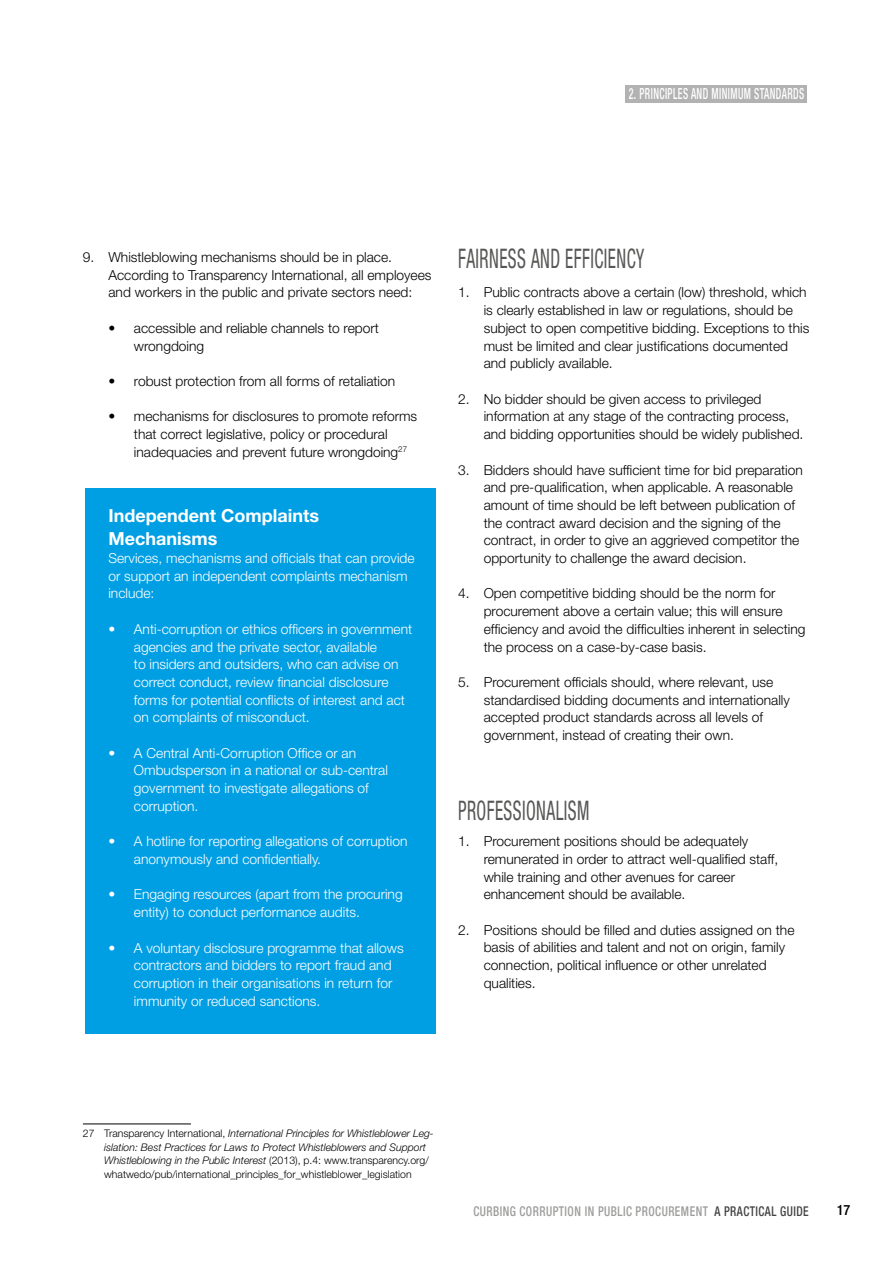
<style>
.page{position:relative;width:893px;height:1263px;background:#fff}
.page>*{position:absolute;margin:0;border:0;box-sizing:border-box;transform-origin:0 0}
.t1{font:condensed 27px "Helvetica Neue";letter-spacing:.025em;color:#575756;scale:.65 1}
.t2{font:700 18px/22.5px "Helvetica Neue";color:#fff}
.t3{font:500 condensed 15.3px "Helvetica Neue";color:#fff;scale:.65 1}
.t4{font:500 condensed 14.25px "Helvetica Neue";color:#000}
.t5{font:300 13.8px/17.7px "Helvetica Neue";color:#000}
.t6{font:300 13.8px/17.7px "Helvetica Neue";color:#fff}
.t7{font:500 condensed 13.5px "Helvetica Neue";letter-spacing:.04em;color:#9d9d9c;scale:.85 1}
.t8{font:italic 300 10.5px/13.5px "Helvetica Neue";color:#000}
.s1{font-style:normal}
.s2{color:#454444}
</style>
<div class="page">
<div style="left:85px;top:488px;width:351px;height:545px;background:#009fe3"></div>
<hr style="left:83px;top:1123px;width:108px;height:1px;background:#000">
<div style="left:625px;top:85px;width:182px;height:18px;background:#b3b2b2"></div>
<p class="t3" style="left:629px;top:85px;width:64px">2. PRINCIPLES</p>
<p class="t3" style="left:691px;top:85px;width:41px">AND MINIMUM</p>
<p class="t3" style="left:754px;top:85px;width:10px">STANDARDS</p>
<p class="t5" style="left:108px;top:248px;width:325px;text-indent:-26px">9. Whistleblowing mechanisms should be in place.<br>According to Transparency International, all employees and workers in the public and private sectors need:</p>
<p class="t5" style="left:134px;top:319px;width:246px;text-indent:-26px">• accessible and reliable channels to report wrongdoing</p>
<p class="t5" style="left:108px;top:372px;width:288px">• robust protection from all forms of retaliation</p>
<p class="t5" style="left:134px;top:407px;width:285px;text-indent:-26px">• mechanisms for disclosures to promote reforms that correct legislative, policy or procedural inadequacies and prevent future wrongdoing<sup>27</sup></p>
<h2 class="t2" style="left:108px;top:504px;width:212px">Independent Complaints<br>Mechanisms</h2>
<p class="t6" style="left:108px;top:549px;width:308px">Services, mechanisms and officials that can provide or support an independent complaints mechanism include:</p>
<p class="t6" style="left:134px;top:620px;width:280px;text-indent:-26px">• Anti-corruption or ethics officers in government agencies and the private sector, available<br>to insiders and outsiders, who can advise on correct conduct, review financial disclosure forms for potential conflicts of interest and act on complaints of misconduct.</p>
<p class="t6" style="left:134px;top:744px;width:256px;text-indent:-26px">• A Central Anti-Corruption Office or an Ombudsperson in a national or sub-central government to investigate allegations of corruption.</p>
<p class="t6" style="left:134px;top:832px;width:275px;text-indent:-26px">• A hotline for reporting allegations of corruption anonymously and confidentially.</p>
<p class="t6" style="left:134px;top:885px;width:270px;text-indent:-26px">• Engaging resources (apart from the procuring entity) to conduct performance audits.</p>
<p class="t6" style="left:134px;top:938px;width:271px;text-indent:-26px">• A voluntary disclosure programme that allows contractors and bidders to report fraud and corruption in their organisations in return for immunity or reduced sanctions.</p>
<h1 class="t1" style="left:458px;top:243px;width:288px">FAIRNESS AN D EFFICIENCY</h1>
<p class="t5" style="left:484px;top:283px;width:327px;text-indent:-26px">1. Public contracts above a certain (low) threshold, which is clearly established in law or regulations, should be subject to open competitive bidding. Exceptions to this must be limited and clear justifications documented and publicly available.</p>
<p class="t5" style="left:484px;top:390px;width:321px;text-indent:-26px">2. No bidder should be given access to privileged information at any stage of the contracting process, and bidding opportunities should be widely published.</p>
<p class="t5" style="left:484px;top:460px;width:321px;text-indent:-26px">3. Bidders should have sufficient time for bid preparation and pre-qualification, when applicable. A reasonable amount of time should be left between publication of the contract award decision and the signing of the contract, in order to give an aggrieved competitor the opportunity to challenge the award decision.</p>
<p class="t5" style="left:484px;top:584px;width:323px;text-indent:-26px">4. Open competitive bidding should be the norm for procurement above a certain value; this will ensure efficiency and avoid the difficulties inherent in selecting the process on a case-by-case basis.</p>
<p class="t5" style="left:484px;top:673px;width:308px;text-indent:-26px">5. Procurement officials should, where relevant, use standardised bidding documents and internationally accepted product standards across all levels of government, instead of creating their own.</p>
<h1 class="t1" style="left:458px;top:795px;width:186px">PROFESSIONALISM</h1>
<p class="t5" style="left:484px;top:832px;width:296px;text-indent:-26px">1. Procurement positions should be adequately remunerated in order to attract well-qualified staff, while training and other avenues for career enhancement should be available.</p>
<p class="t5" style="left:484px;top:921px;width:312px;text-indent:-26px">2. Positions should be filled and duties assigned on the basis of abilities and talent and not on origin, family connection, political influence or other unrelated qualities.</p>
<p class="t8" style="left:104px;top:1127px;width:331px;text-indent:-21px"><span class="s1">27 Transparency International,</span> International Principles for Whistleblower Leg&shy;islation: Best Practices for Laws to Protect Whistleblowers and Support Whistleblowing in the Public Interest <span class="s1">(2013), p.4: www.transparency.org/ whatwedo/pub/international_principles_for_whistleblower_legislation</span></p>
<p class="t7" style="left:473px;top:1203px;width:396px">CURBING CORRUPTION IN PUBLIC PROCUREMENT <span class="s2">A PRACTICAL GUIDE</span></p>
<p class="t4" style="left:837px;top:1202px;width:15px">17</p>
</div>
